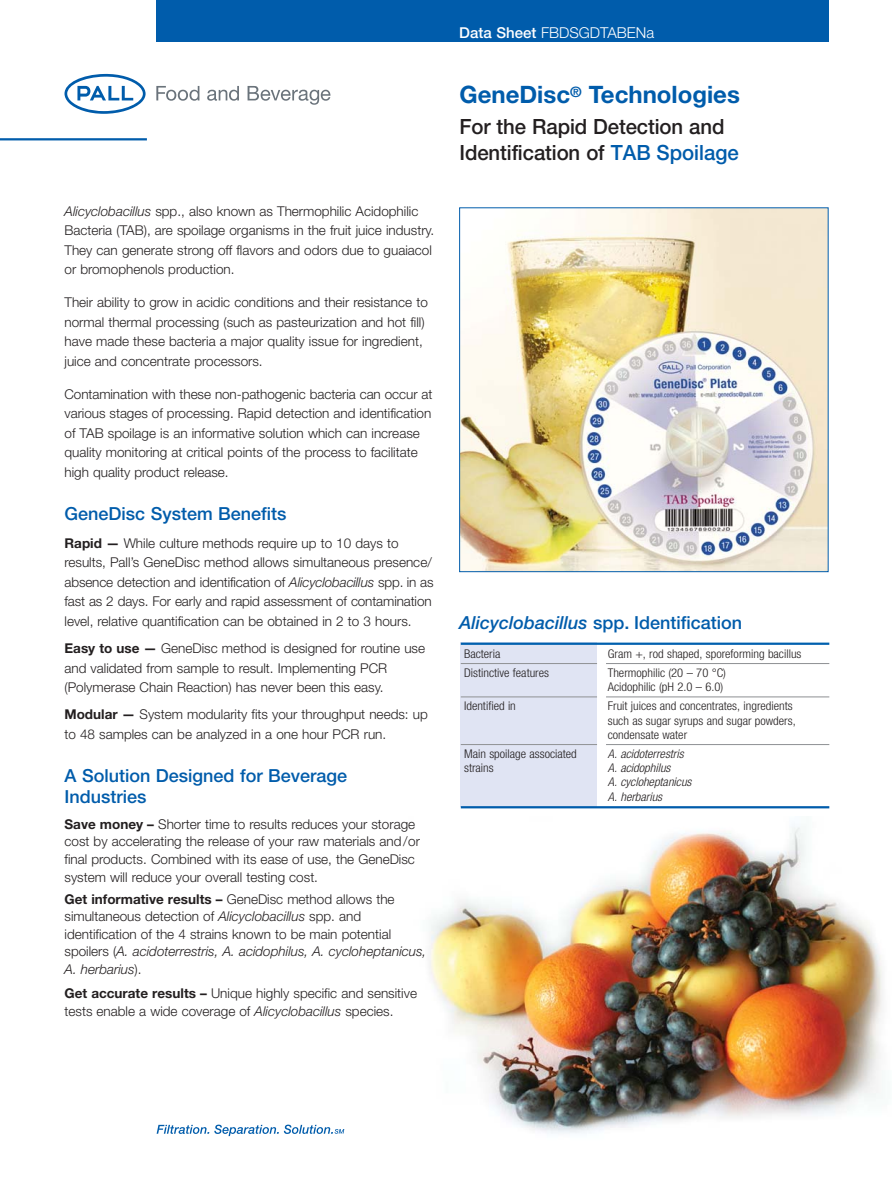
<style>
.page{position:relative;width:893px;height:1187px;background:#fff}
.page>*{position:absolute;margin:0;border:0;box-sizing:border-box;transform-origin:0 0}
.t1{font:700 24px "Helvetica Neue";color:#005cab}
.t2{font:500 21px/25.5px "Helvetica Neue";letter-spacing:-.005em;color:#231f20}
.t3{font:500 18px/21px "Helvetica Neue";color:#005cab}
.t4{font:300 15px "Helvetica Neue";color:#fff}
.t5{font:300 13.5px/19.5px "Helvetica Neue";color:#231f20}
.t6{font:italic 300 13.5px/17.7px "Helvetica Neue LT Std";color:#231f20}
.t7{font:300 condensed 12px/14.2px "Helvetica Neue LT Std";color:#231f20;scale:1.05 1}
.t8{font:italic 300 condensed 12px/14.2px "Helvetica Neue LT Std";color:#231f20;scale:1.05 1}
.s1{font-family:"Helvetica Neue LT Std";font-style:italic}
.s2{font-family:"Helvetica Neue LT Std";font-weight:700}
.s3{font-family:"Helvetica Neue";font-style:normal}
.s4{font-weight:500}
.s5{font-family:"Helvetica Neue LT Std";color:#005cab}
</style>
<div class="page">
<img style="left:430px;top:825px;width:453px;height:309px">
<div style="left:460px;top:642px;width:137px;height:165px;background:#e0e4f3"></div>
<svg style="left:64px;top:74px;width:82px;height:40px"></svg>
<svg style="left:156px;top:86px;width:43px;height:15px"></svg>
<svg style="left:207px;top:86px;width:32px;height:15px"></svg>
<svg style="left:248px;top:86px;width:82px;height:19px"></svg>
<hr style="left:0;top:138px;width:147px;height:2px;background:#005cab">
<div style="left:157px;top:0;width:672px;height:42px;background:#005cab"></div>
<svg style="left:157px;top:1124px;width:187px;height:11px"></svg>
<img style="left:461px;top:209px;width:365px;height:361px">
<div style="left:459px;top:207px;width:369px;height:365px;border:1px solid #005cab"></div>
<hr style="left:461px;top:642px;width:368px;height:2px;background:#0060ae">
<hr style="left:461px;top:663px;width:368px;height:1px;background:#939598">
<hr style="left:461px;top:696px;width:368px;height:1px;background:#939598">
<hr style="left:461px;top:744px;width:368px;height:1px;background:#939598">
<hr style="left:461px;top:806px;width:368px;height:2px;background:#005cab">
<div style="left:597px;top:645px;width:9px;height:160px;background:#fff"></div>
<p class="t5" style="left:64px;top:202px;width:371px"><span class="s1">Alicyclobacillus</span> spp., also known as Thermophilic Acidophilic Bacteria (TAB), are spoilage organisms in the fruit juice industry.<br>They can generate strong off flavors and odors due to guaiacol or bromophenols production.</p>
<p class="t5" style="left:64px;top:294px;width:365px">Their ability to grow in acidic conditions and their resistance to normal thermal processing (such as pasteurization and hot fill) have made these bacteria a major quality issue for ingredient, juice and concentrate processors.</p>
<p class="t5" style="left:64px;top:385px;width:369px">Contamination with these non-pathogenic bacteria can occur at various stages of processing. Rapid detection and identification of TAB spoilage is an informative solution which can increase quality monitoring at critical points of the process to facilitate high quality product release.</p>
<h3 class="t3" style="left:64px;top:504px;width:224px">GeneDisc System Benefits</h3>
<p class="t5" style="left:64px;top:534px;width:371px"><span class="s2">Rapid —</span> While culture methods require up to 10 days to results, Pall’s GeneDisc method allows simultaneous presence/ absence detection and identification of <span class="s1">Alicyclobacillus</span> spp. in as fast as 2 days. For early and rapid assessment of contamination level, relative quantification can be obtained in 2 to 3 hours.</p>
<p class="t5" style="left:64px;top:639px;width:362px"><span class="s2">Easy to use —</span> GeneDisc method is designed for routine use and validated from sample to result. Implementing PCR (Polymerase Chain Reaction) has never been this easy.</p>
<p class="t5" style="left:64px;top:705px;width:365px"><span class="s2">Modular —</span> System modularity fits your throughput needs: up to 48 samples can be analyzed in a one hour PCR run.</p>
<h3 class="t3" style="left:64px;top:766px;width:284px">A Solution Designed for Beverage<br>Industries</h3>
<p class="t5" style="left:64px;top:816px;width:357px;line-height:17.7px"><span class="s2">Save money –</span> Shorter time to results reduces your storage cost by accelerating the release of your raw materials and/or final products. Combined with its ease of use, the GeneDisc system will reduce your overall testing cost.</p>
<p class="t5" style="left:64px;top:891px;width:332px;line-height:17.7px"><span class="s2">Get informative results –</span> GeneDisc method allows the simultaneous detection of <span class="s1">Alicyclobacillus</span> spp. and identification of the 4 strains known to be main potential</p>
<p class="t6" style="left:64px;top:944px;width:363px"><span class="s3">spoilers (</span>A. acidoterrestris, A. acidophilus, A. cycloheptanicus,<br>A. herbarius<span class="s3">).</span></p>
<p class="t5" style="left:64px;top:985px;width:354px;line-height:17.7px"><span class="s2">Get accurate results –</span> Unique highly specific and sensitive tests enable a wide coverage of <span class="s1">Alicyclobacillus</span> species.</p>
<p class="t4" style="left:459px;top:27px;width:196px"><span class="s4">Data Sheet</span> FBDSGDTABENa</p>
<h1 class="t1" style="left:460px;top:86px;width:282px">GeneDisc<sup>®</sup> Technologies</h1>
<h2 class="t2" style="left:460px;top:116px;width:281px">For the Rapid Detection and<br>Identification of <span class="s5">TAB Spoilage</span></h2>
<h3 class="t3" style="left:459px;top:614px;width:284px"><span class="s1">Alicyclobacillus</span> spp. Identification</h3>
<p class="t7" style="left:464px;top:647px;width:36px">Bacteria</p>
<p class="t7" style="left:608px;top:647px;width:186px">Gram +, rod shaped, sporeforming bacillus</p>
<p class="t7" style="left:464px;top:666px;width:82px">Distinctive features</p>
<p class="t7" style="left:608px;top:666px;width:114px">Thermophilic (20 – 70 °C)<br>Acidophilic (pH 2.0 – 6.0)</p>
<p class="t7" style="left:464px;top:700px;width:51px">Identified in</p>
<p class="t7" style="left:608px;top:700px;width:180px">Fruit juices and concentrates, ingredients such as sugar syrups and sugar powders, condensate water</p>
<p class="t7" style="left:464px;top:747px;width:109px">Main spoilage associated</p>
<p class="t8" style="left:608px;top:746px;width:74px">A. acidoterrestris</p>
<p class="t7" style="left:464px;top:761px;width:30px">strains</p>
<p class="t8" style="left:608px;top:760px;width:81px">A. acidophilus<br>A. cycloheptanicus<br>A. herbarius</p>
</div>
